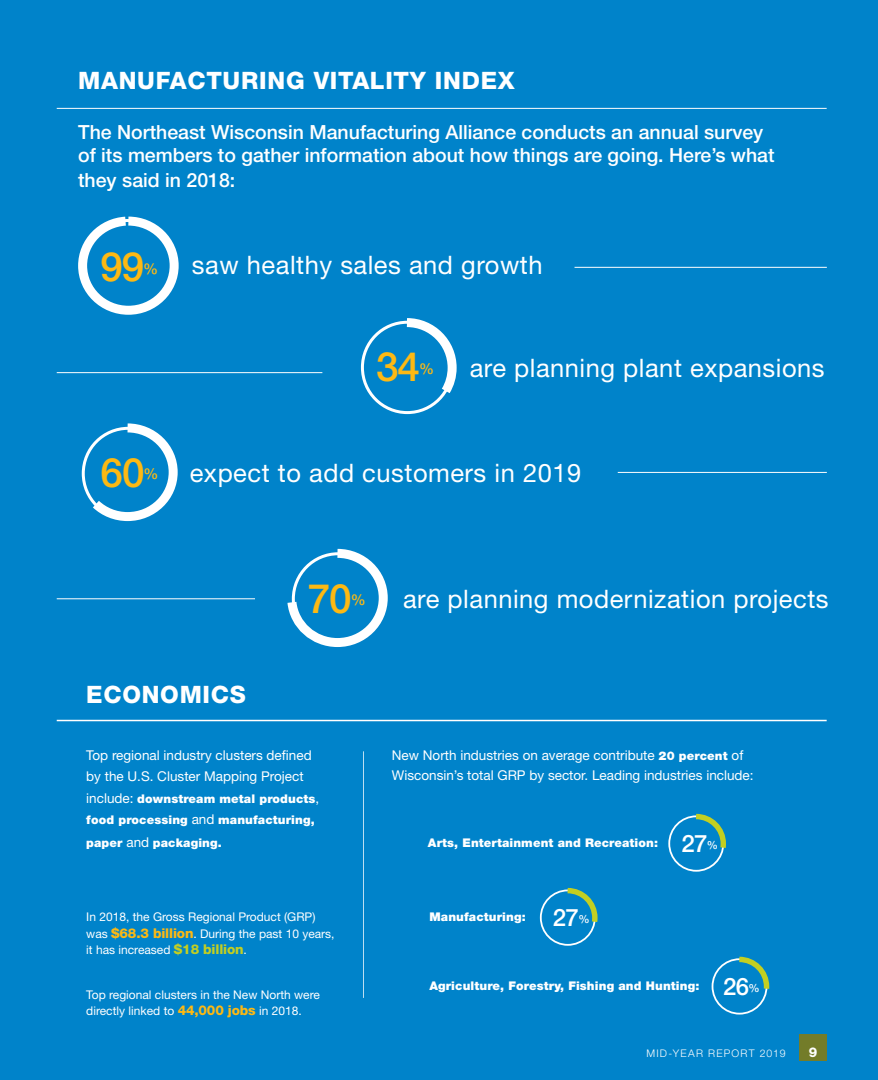
<style>
.page{position:relative;width:878px;height:1080px;background:#0083ca}
.page>*{position:absolute;margin:0;border:0;box-sizing:border-box;transform-origin:0 0}
.t1{font:500 40.5px "Helvetica Neue LT Std";color:#fdb913}
.t2{font:25.5px "Helvetica Neue LT Std";letter-spacing:.02em;color:#fff}
.t3{font:800 24px "Helvetica Neue LT Std";letter-spacing:.03em;color:#fff}
.t4{font:500 24px "Helvetica Neue LT Std";color:#fff}
.t5{font:500 19.5px/23.4px "Helvetica Neue LT Std";color:#fff}
.t6{font:500 15px "Helvetica Neue LT Std";color:#fdb913}
.t7{font:13.5px/21.6px "Helvetica Neue LT Std";color:#fff}
.t8{font:800 13.5px "Helvetica Neue LT Std";color:#fff}
.t9{font:900 12px/21.6px "Helvetica Neue LT Std";letter-spacing:.01em;color:#fff}
.t10{font:12px/16.2px "Helvetica Neue LT Std";color:#fff}
.t11{font:300 10.5px "Helvetica Neue LT Std";letter-spacing:.115em;color:#fff}
.s1{font-weight:500;font-size:15px;color:#fdb913}
.s2{font-weight:400;font-size:13.5px}
.s3{font-weight:800;font-size:13.5px;color:#fdb913}
.s4{font-weight:800;font-size:13.5px;color:#c3cf21}
.s5{font-weight:900;font-size:12px}
.s6{font-size:11.25px}
</style>
<div class="page">
<div style="left:799px;top:1034px;width:27px;height:27px;background:#737c29"></div>
<hr style="left:57px;top:720px;width:769px;height:1px;background:#fff">
<hr style="left:57px;top:108px;width:769px;height:1px;background:#fff">
<hr style="left:57px;top:599px;width:198px;height:1px;background:#fff">
<hr style="left:617px;top:472px;width:209px;height:1px;background:#fff">
<hr style="left:574px;top:267px;width:252px;height:1px;background:#fff">
<hr style="left:57px;top:372px;width:265px;height:1px;background:#fff">
<hr style="left:363px;top:751px;width:1px;height:247px;background:#fff">
<div style="left:361px;top:321px;width:92px;height:93px;border:3px solid #fff;border-radius:50%"></div>
<svg style="left:398px;top:318px;width:59px;height:85px"></svg>
<svg style="left:287px;top:548px;width:101px;height:99px"></svg>
<svg style="left:83px;top:423px;width:95px;height:99px"></svg>
<div style="left:668px;top:815px;width:56px;height:57px;border:2px solid #fff;border-radius:50%"></div>
<svg style="left:690px;top:813px;width:36px;height:41px"></svg>
<div style="left:540px;top:890px;width:55px;height:56px;border:2px solid #fff;border-radius:50%"></div>
<svg style="left:562px;top:887px;width:36px;height:41px"></svg>
<div style="left:711px;top:958px;width:56px;height:57px;border:2px solid #fff;border-radius:50%"></div>
<svg style="left:733px;top:956px;width:37px;height:39px"></svg>
<svg style="left:78px;top:216px;width:101px;height:99px"></svg>
<h3 class="t3" style="left:78px;top:66px;width:438px">MANUFACTURING VITALITY INDEX</h3>
<h3 class="t5" style="left:78px;top:120px;width:698px">The Northeast Wisconsin Manufacturing Alliance conducts an annual survey of its members to gather information about how things are going. Here’s what</h3>
<h3 class="t5" style="left:78px;top:168px;width:159px">they said in 2018:</h3>
<h2 class="t2" style="left:192px;top:249px;width:352px">saw healthy sales and growth</h2>
<h1 class="t1" style="left:376px;top:343px;width:46px">34</h1>
<p class="t6" style="left:419px;top:359px;width:16px">%</p>
<h2 class="t2" style="left:469px;top:353px;width:356px">are planning plant expansions</h2>
<h1 class="t1" style="left:100px;top:448px;width:46px">60</h1>
<h2 class="t2" style="left:143px;top:458px;width:439px"><span class="s1">%</span> expect to add customers in 2019</h2>
<h3 class="t3" style="left:86px;top:681px;width:161px">ECONOMICS</h3>
<h1 class="t1" style="left:308px;top:574px;width:46px">70</h1>
<p class="t6" style="left:351px;top:591px;width:16px">%</p>
<h2 class="t2" style="left:403px;top:584px;width:427px">are planning modernization projects</h2>
<p class="t7" style="left:86px;top:744px;width:227px">Top regional industry clusters defined by the U.S. Cluster Mapping Project</p>
<p class="t9" style="left:86px;top:788px;width:234px"><span class="s2">include:</span> downstream metal products<span class="s2">, </span>food processing <span class="s2">and</span> manufacturing,</p>
<p class="t9" style="left:86px;top:832px;width:137px">paper <span class="s2">and</span> packaging.</p>
<p class="t10" style="left:86px;top:909px;width:250px">In 2018, the Gross Regional Product (GRP) was <span class="s3">$68.3 billion</span>. During the past 10 years, it has increased <span class="s4">$18 billion</span>.</p>
<p class="t10" style="left:86px;top:986px;width:235px">Top regional clusters in the New North were directly linked to <span class="s3">44,000 jobs</span> in 2018.</p>
<p class="t7" style="left:392px;top:745px;width:363px;line-height:20.5px">New North industries on average contribute <span class="s5">20 percent</span> of<br>Wisconsin’s total GRP by sector. Leading industries include:</p>
<p class="t9" style="left:428px;top:832px;width:232px">Arts, Entertainment and Recreation:</p>
<p class="t9" style="left:429px;top:906px;width:98px">Manufacturing:</p>
<h3 class="t4" style="left:553px;top:903px;width:38px">27<span class="s6">%</span></h3>
<h3 class="t4" style="left:681px;top:829px;width:38px">27<span class="s6">%</span></h3>
<p class="t9" style="left:429px;top:975px;width:271px">Agriculture, Forestry, Fishing and Hunting:</p>
<h3 class="t4" style="left:723px;top:972px;width:38px">26<span class="s6">%</span></h3>
<p class="t11" style="left:646px;top:1047px;width:141px">MID-YEAR REPORT 2019</p>
<p class="t8" style="left:808px;top:1045px;width:10px">9</p>
</div>
